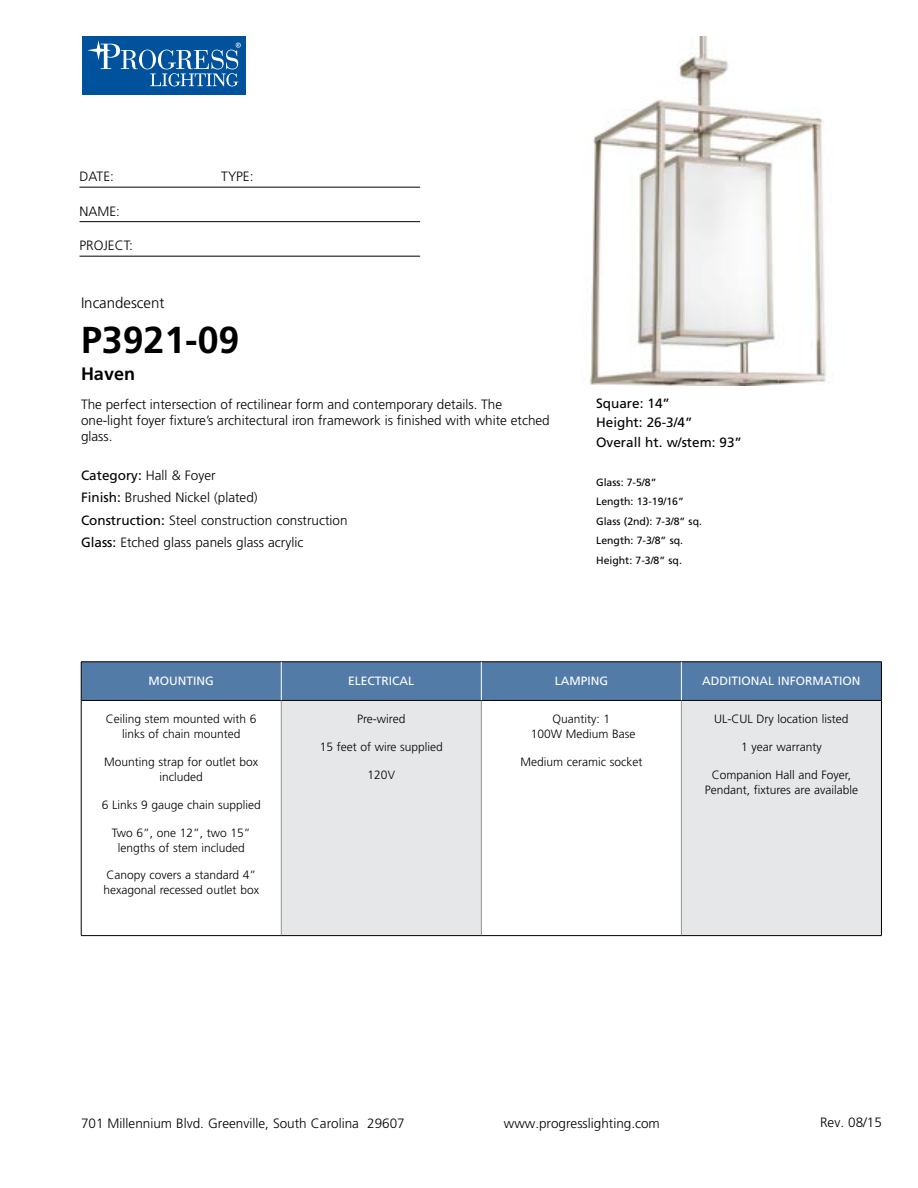
<style>
.page{position:relative;width:918px;height:1188px;background:#fff}
.page>*{position:absolute;margin:0;border:0;box-sizing:border-box;transform-origin:0 0}
.t1{font:700 37.5px "Frutiger";color:#000}
.t2{font:700 18px "Frutiger";color:#000}
.t3{font:300 15px "Frutiger";color:#000}
.t4{font:300 13.5px/22.5px "Frutiger";color:#000}
.t5{font:13.5px/19.5px "Frutiger";color:#000}
.t6{font:300 12px/15px "Frutiger";color:#000;text-align:center}
.t7{font:12px "Frutiger";color:#fff}
.t8{font:10.5px/19.5px "Frutiger";color:#000}
.s1{font-weight:400}
</style>
<div class="page">
<div style="left:82px;top:36px;width:164px;height:59px;background:#00529c"></div>
<svg style="left:139px;top:50px;width:17px;height:19px"></svg>
<div style="left:142px;top:50px;width:11px;height:19px;background:#00529c;border-radius:50%"></div>
<svg style="left:87px;top:40px;width:51px;height:29px"></svg>
<svg style="left:150px;top:43px;width:91px;height:43px"></svg>
<hr style="left:80px;top:187px;width:340px;height:1px;background:#000">
<hr style="left:80px;top:221px;width:340px;height:1px;background:#000">
<hr style="left:80px;top:256px;width:340px;height:1px;background:#000">
<div style="left:82px;top:663px;width:799px;height:37px;background:#527ba8"></div>
<div style="left:281px;top:700px;width:200px;height:236px;background:#e6e7e8"></div>
<div style="left:681px;top:700px;width:200px;height:236px;background:#e6e7e8"></div>
<hr style="left:281px;top:701px;width:1px;height:234px;background:#939598">
<hr style="left:481px;top:701px;width:1px;height:234px;background:#939598">
<hr style="left:681px;top:701px;width:1px;height:234px;background:#939598">
<hr style="left:81px;top:700px;width:200px;height:1px;background:#000">
<hr style="left:281px;top:700px;width:200px;height:1px;background:#000">
<hr style="left:481px;top:700px;width:200px;height:1px;background:#000">
<hr style="left:681px;top:700px;width:200px;height:1px;background:#000">
<hr style="left:81px;top:935px;width:200px;height:1px;background:#000">
<hr style="left:281px;top:935px;width:200px;height:1px;background:#000">
<hr style="left:481px;top:935px;width:200px;height:1px;background:#000">
<hr style="left:681px;top:935px;width:201px;height:1px;background:#000">
<hr style="left:81px;top:662px;width:200px;height:1px;background:#000">
<hr style="left:81px;top:662px;width:1px;height:38px;background:#000">
<hr style="left:281px;top:662px;width:200px;height:1px;background:#000">
<hr style="left:481px;top:662px;width:200px;height:1px;background:#000">
<hr style="left:681px;top:662px;width:201px;height:1px;background:#000">
<hr style="left:881px;top:662px;width:1px;height:38px;background:#000">
<hr style="left:81px;top:700px;width:1px;height:235px;background:#000">
<hr style="left:881px;top:700px;width:1px;height:235px;background:#000">
<hr style="left:281px;top:662px;width:1px;height:38px;background:#fff">
<hr style="left:681px;top:662px;width:1px;height:38px;background:#fff">
<hr style="left:481px;top:662px;width:1px;height:38px;background:#fff">
<img style="left:589px;top:36px;width:237px;height:349px">
<p class="t4" style="left:80px;top:165px;width:36px">DATE:</p>
<p class="t4" style="left:221px;top:165px;width:34px">TYPE:</p>
<p class="t4" style="left:80px;top:200px;width:42px">NAME:</p>
<p class="t4" style="left:80px;top:234px;width:55px">PROJECT:</p>
<p class="t3" style="left:81px;top:295px;width:85px">Incandescent</p>
<h1 class="t1" style="left:81px;top:318px;width:160px">P3921-09</h1>
<h2 class="t2" style="left:81px;top:364px;width:56px">Haven</h2>
<p class="t4" style="left:81px;top:396px;width:470px;line-height:16.2px">The perfect intersection of rectilinear form and contemporary details. The one-light foyer fixture’s architectural iron framework is finished with white etched glass.</p>
<p class="t4" style="left:81px;top:464px;width:268px"><span class="s1">Category:</span> Hall &amp; Foyer<br><span class="s1">Finish:</span> Brushed Nickel (plated)<br><span class="s1">Construction:</span> Steel construction construction <span class="s1">Glass:</span> Etched glass panels glass acrylic</p>
<p class="t5" style="left:596px;top:393px;width:147px">Square: 14”<br>Height: 26-3/4”<br>Overall ht. w/stem: 93”</p>
<p class="t8" style="left:596px;top:472px;width:107px">Glass: 7-5/8”<br>Length: 13-19/16”<br>Glass (2nd): 7-3/8” sq.<br>Length: 7-3/8” sq.<br>Height: 7-3/8” sq.</p>
<p class="t7" style="left:149px;top:673px;width:67px">MOUNTING</p>
<p class="t7" style="left:348px;top:673px;width:68px">ELECTRICAL</p>
<p class="t7" style="left:555px;top:673px;width:55px">LAMPING</p>
<p class="t7" style="left:702px;top:673px;width:160px">ADDITIONAL INFORMATION</p>
<p class="t6" style="left:106px;top:712px;width:152px">Ceiling stem mounted with 6 links of chain mounted</p>
<p class="t6" style="left:104px;top:754px;width:156px">Mounting strap for outlet box included</p>
<p class="t6" style="left:102px;top:797px;width:161px">6 Links 9 gauge chain supplied</p>
<p class="t6" style="left:112px;top:825px;width:140px">Two 6”, one 12”, two 15” lengths of stem included</p>
<p class="t6" style="left:104px;top:868px;width:157px;text-align:left">Canopy covers a standard 4” hexagonal recessed outlet box</p>
<p class="t6" style="left:357px;top:712px;width:50px">Pre-wired</p>
<p class="t6" style="left:320px;top:739px;width:125px">15 feet of wire supplied</p>
<p class="t6" style="left:368px;top:767px;width:29px">120V</p>
<p class="t6" style="left:714px;top:712px;width:136px">UL-CUL Dry location listed</p>
<p class="t6" style="left:741px;top:740px;width:82px">1 year warranty</p>
<p class="t6" style="left:705px;top:767px;width:155px">Companion Hall and Foyer,<br>Pendant, fixtures are available</p>
<p class="t6" style="left:531px;top:712px;width:106px">Quantity: 1<br>100W Medium Base</p>
<p class="t6" style="left:520px;top:754px;width:123px">Medium ceramic socket</p>
<p class="t4" style="left:81px;top:1112px;width:325px">701 Millennium Blvd. Greenville, South Carolina 29607</p>
<p class="t4" style="left:504px;top:1112px;width:158px">www.progresslighting.com</p>
<p class="t4" style="left:820px;top:1111px;width:63px">Rev. 08/15</p>
</div>
